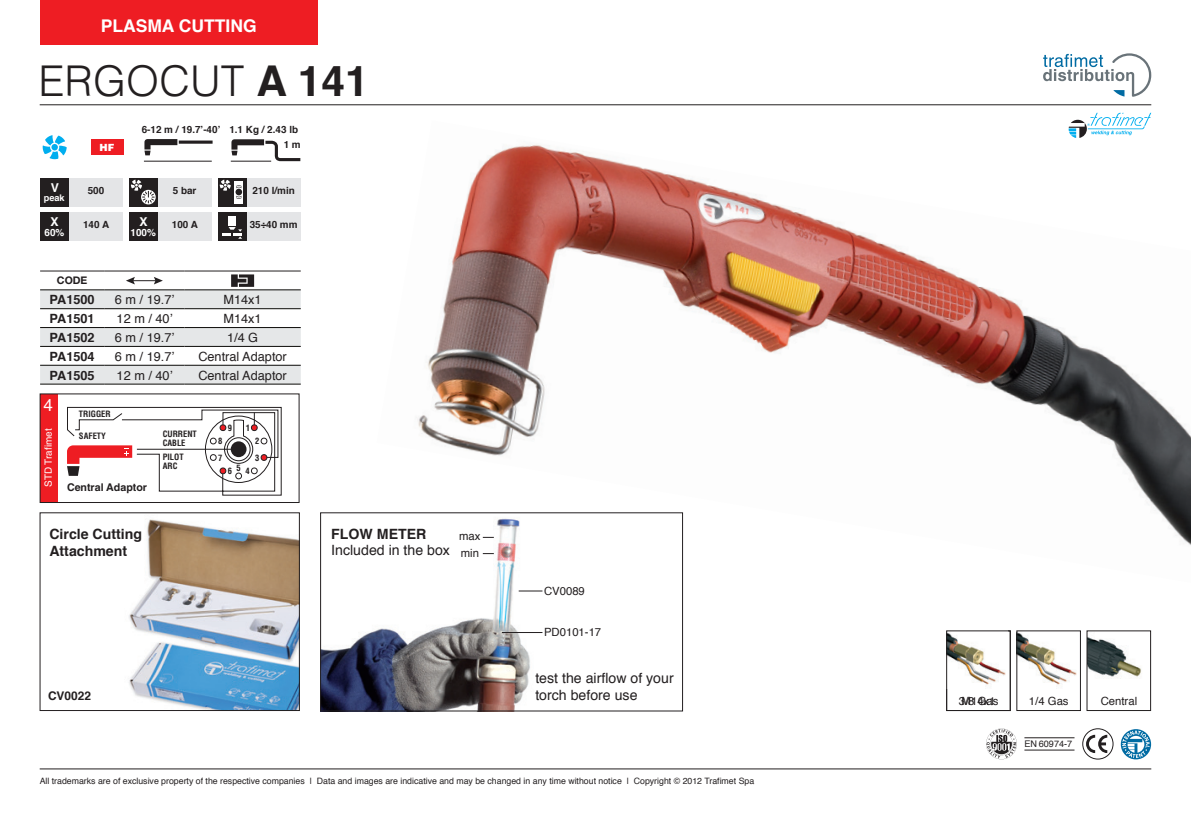
<style>
.page{position:relative;width:1191px;height:819px;background:#fff}
.page>*{position:absolute;margin:0;border:0;box-sizing:border-box;transform-origin:0 0}
.t1{font:300 42.35px "Helvetica";letter-spacing:.005em;color:#231f20}
.t2{font:700 17.5px "Helvetica";color:#fff}
.t3{font:16.97px "Helvetica";color:#fff}
.t4{font:14.17px/17px "Helvetica";color:#231f20}
.t5{font:700 14.17px/17px "Helvetica";color:#231f20}
.t6{font:12.78px "Helvetica";color:#231f20}
.t7{font:700 12.78px "Helvetica";color:#231f20}
.t8{font:700 12.25px "Helvetica";color:#fff}
.t9{font:700 11.9px "Helvetica";color:#231f20}
.t10{font:11.38px/16.8px "Helvetica";color:#231f20}
.t11{font:700 10.67px "Helvetica";color:#231f20}
.t12{font:700 10.5px "Helvetica Neue LT Std";color:#231f20}
.t13{font:700 9.97px "Helvetica";color:#231f20}
.t14{font:9.97px "Helvetica";color:#fff}
.t15{font:700 9.97px "Helvetica";color:#fff}
.t16{font:900 9.97px "Helvetica";color:#fff}
.t17{font:9.1px "Helvetica";color:#231f20}
.t18{font:700 9.1px "Helvetica";color:#fff}
.t19{font:8.75px "Helvetica";color:#231f20}
.t20{font:700 condensed 8.58px/8.6px "Helvetica";color:#231f20}
.s1{font-weight:700}
</style>
<div class="page">
<img style="left:129px;top:519px;width:169px;height:189px">
<img style="left:322px;top:582px;width:221px;height:127px">
<div style="left:320px;top:512px;width:363px;height:199px;border:1px solid #231f20"></div>
<svg style="left:519px;top:590px;width:23px;height:1px"></svg>
<hr style="left:502px;top:632px;width:40px;height:1px;background:#231f20">
<img style="left:1088px;top:637px;width:53px;height:42px">
<img style="left:1018px;top:632px;width:59px;height:53px">
<img style="left:948px;top:633px;width:58px;height:52px">
<hr style="left:40px;top:270px;width:64px;height:1px;background:#231f20">
<hr style="left:104px;top:270px;width:80px;height:1px;background:#231f20">
<hr style="left:184px;top:270px;width:117px;height:1px;background:#231f20">
<img style="left:376px;top:144px;width:815px;height:438px">
<div style="left:946px;top:630px;width:64px;height:80px;border:1px solid #231f20"></div>
<svg style="left:67px;top:406px;width:215px;height:90px"></svg>
<div style="left:40px;top:394px;width:18px;height:108px;background:#ee1d23"></div>
<div style="left:40px;top:393px;width:259px;height:110px;border:1px solid #231f20"></div>
<svg style="left:40px;top:274px;width:261px;height:110px"></svg>
<hr style="left:40px;top:289px;width:64px;height:1px;background:#0b0a08">
<hr style="left:104px;top:289px;width:80px;height:1px;background:#0b0a08">
<hr style="left:184px;top:289px;width:117px;height:1px;background:#0b0a08">
<hr style="left:40px;top:308px;width:64px;height:1px;background:#0b0a08">
<hr style="left:104px;top:308px;width:80px;height:1px;background:#0b0a08">
<hr style="left:184px;top:308px;width:117px;height:1px;background:#0b0a08">
<hr style="left:40px;top:327px;width:64px;height:1px;background:#0b0a08">
<hr style="left:104px;top:327px;width:80px;height:1px;background:#0b0a08">
<hr style="left:184px;top:327px;width:117px;height:1px;background:#0b0a08">
<hr style="left:40px;top:346px;width:64px;height:1px;background:#0b0a08">
<hr style="left:104px;top:346px;width:80px;height:1px;background:#0b0a08">
<hr style="left:184px;top:346px;width:117px;height:1px;background:#0b0a08">
<hr style="left:40px;top:365px;width:64px;height:1px;background:#0b0a08">
<hr style="left:104px;top:365px;width:80px;height:1px;background:#0b0a08">
<hr style="left:184px;top:365px;width:117px;height:1px;background:#0b0a08">
<hr style="left:40px;top:384px;width:64px;height:1px;background:#0b0a08">
<hr style="left:104px;top:384px;width:80px;height:1px;background:#0b0a08">
<hr style="left:184px;top:384px;width:117px;height:1px;background:#0b0a08">
<div style="left:67px;top:178px;width:56px;height:28px;background:#e4e5e7"></div>
<div style="left:40px;top:178px;width:29px;height:28px;background:#231f20"></div>
<div style="left:67px;top:212px;width:56px;height:29px;background:#e4e5e7"></div>
<div style="left:40px;top:212px;width:29px;height:29px;background:#231f20"></div>
<svg style="left:42px;top:135px;width:25px;height:24px"></svg>
<div style="left:51px;top:144px;width:7px;height:6px;background:#00aeef;border-radius:50%"></div>
<div style="left:156px;top:178px;width:56px;height:28px;background:#e4e5e7"></div>
<div style="left:129px;top:178px;width:29px;height:28px;background:#231f20"></div>
<svg style="left:131px;top:180px;width:24px;height:23px"></svg>
<div style="left:245px;top:178px;width:56px;height:28px;background:#e4e5e7"></div>
<div style="left:218px;top:178px;width:28px;height:28px;background:#231f20"></div>
<div style="left:234px;top:181px;width:9px;height:22px;background:#fff"></div>
<svg style="left:220px;top:180px;width:22px;height:19px"></svg>
<hr style="left:231px;top:161px;width:40px;height:1px;background:#231f20">
<div style="left:156px;top:212px;width:56px;height:29px;background:#e4e5e7"></div>
<div style="left:129px;top:212px;width:29px;height:29px;background:#231f20"></div>
<div style="left:245px;top:212px;width:56px;height:29px;background:#e4e5e7"></div>
<div style="left:218px;top:212px;width:28px;height:29px;background:#231f20"></div>
<div style="left:229px;top:216px;width:7px;height:9px;background:#fff"></div>
<svg style="left:222px;top:227px;width:20px;height:12px"></svg>
<hr style="left:144px;top:161px;width:68px;height:1px;background:#231f20">
<div style="left:91px;top:139px;width:32px;height:16px;background:#ee1d23"></div>
<svg style="left:144px;top:139px;width:33px;height:16px"></svg>
<svg style="left:179px;top:140px;width:34px;height:4px"></svg>
<svg style="left:231px;top:139px;width:69px;height:22px"></svg>
<svg style="left:1043px;top:53px;width:108px;height:44px"></svg>
<hr style="left:40px;top:104px;width:1111px;height:1px;background:#231f20">
<svg style="left:1068px;top:113px;width:83px;height:25px"></svg>
<div style="left:40px;top:0;width:277px;height:45px;background:#ee1d23"></div>
<svg style="left:1024px;top:728px;width:89px;height:31px"></svg>
<svg style="left:986px;top:728px;width:31px;height:31px"></svg>
<svg style="left:1120px;top:729px;width:31px;height:30px"></svg>
<svg style="left:1122px;top:730px;width:27px;height:28px"></svg>
<hr style="left:40px;top:768px;width:1111px;height:1px;background:#231f20">
<h2 class="t2" style="left:101px;top:11px;width:157px">PLASMA CUTTING</h2>
<p class="t1" style="left:39px;top:45px;width:332px">ERGOCUT <span class="s1">A 141</span></p>
<h3 class="t8" style="left:51px;top:178px;width:10px">V</h3>
<h3 class="t8" style="left:51px;top:212px;width:10px">X</h3>
<p class="t18" style="left:44px;top:190px;width:22px">peak</p>
<p class="t15" style="left:44px;top:225px;width:21px">60%</p>
<p class="t16" style="left:100px;top:141px;width:16px">HF</p>
<p class="t13" style="left:88px;top:183px;width:18px">500</p>
<p class="t13" style="left:83px;top:217px;width:28px">140 A</p>
<p class="t12" style="left:57px;top:274px;width:32px">CODE</p>
<p class="t13" style="left:142px;top:121px;width:80px">6-12 m / 19.7’-40’</p>
<p class="t13" style="left:229px;top:121px;width:70px">1.1 Kg / 2.43 lb</p>
<p class="t13" style="left:284px;top:137px;width:19px">1 m</p>
<p class="t13" style="left:173px;top:183px;width:25px">5 bar</p>
<p class="t13" style="left:252px;top:183px;width:44px">210 l/min</p>
<h3 class="t8" style="left:139px;top:212px;width:10px">X</h3>
<p class="t13" style="left:172px;top:217px;width:28px">100 A</p>
<p class="t15" style="left:131px;top:225px;width:27px">100%</p>
<p class="t13" style="left:250px;top:217px;width:49px">35÷40 mm</p>
<p class="t7" style="left:50px;top:289px;width:47px">PA1500</p>
<p class="t6" style="left:115px;top:290px;width:61px">6 m / 19.7’</p>
<p class="t6" style="left:223px;top:290px;width:40px">M14x1</p>
<p class="t7" style="left:50px;top:308px;width:47px">PA1501</p>
<p class="t6" style="left:117px;top:309px;width:57px">12 m / 40’</p>
<p class="t6" style="left:223px;top:309px;width:40px">M14x1</p>
<p class="t7" style="left:50px;top:327px;width:47px">PA1502</p>
<p class="t6" style="left:115px;top:327px;width:61px">6 m / 19.7’</p>
<p class="t6" style="left:227px;top:327px;width:33px">1/4 G</p>
<p class="t7" style="left:50px;top:346px;width:47px">PA1504</p>
<p class="t6" style="left:115px;top:346px;width:61px">6 m / 19.7’</p>
<p class="t6" style="left:198px;top:346px;width:90px">Central Adaptor</p>
<p class="t7" style="left:50px;top:365px;width:47px">PA1505</p>
<p class="t6" style="left:117px;top:365px;width:57px">12 m / 40’</p>
<p class="t6" style="left:198px;top:365px;width:90px">Central Adaptor</p>
<p class="t3" style="left:43px;top:395px;width:11px">4</p>
<p class="t14" style="left:43px;top:487px;width:60px;rotate:-90deg">STD Trafimet</p>
<p class="t20" style="left:79px;top:409px;width:33px">TRIGGER</p>
<p class="t20" style="left:79px;top:431px;width:28px">SAFETY</p>
<p class="t11" style="left:67px;top:481px;width:81px">Central Adaptor</p>
<p class="t20" style="left:163px;top:430px;width:36px">CURRENT<br>CABLE</p>
<p class="t20" style="left:163px;top:453px;width:22px">PILOT<br>ARC</p>
<p class="t20" style="left:228px;top:423px;width:6px">9</p>
<p class="t20" style="left:218px;top:437px;width:6px">8</p>
<p class="t20" style="left:218px;top:453px;width:6px">7</p>
<p class="t20" style="left:246px;top:423px;width:6px">1</p>
<p class="t20" style="left:255px;top:433px;width:6px;line-height:16.4px">2<br>3</p>
<p class="t20" style="left:236px;top:464px;width:6px">5</p>
<p class="t20" style="left:228px;top:466px;width:6px">6</p>
<p class="t20" style="left:245px;top:466px;width:6px">4</p>
<h3 class="t5" style="left:49px;top:525px;width:94px">Circle Cutting<br>Attachment</h3>
<h3 class="t10" style="left:459px;top:528px;width:23px">max min</h3>
<h3 class="t5" style="left:331px;top:525px;width:97px">FLOW METER</h3>
<h3 class="t4" style="left:331px;top:542px;width:120px">Included in the box</h3>
<p class="t9" style="left:48px;top:686px;width:45px">CV0022</p>
<p class="t10" style="left:544px;top:582px;width:42px">CV0089</p>
<p class="t10" style="left:544px;top:624px;width:59px">PD0101-17</p>
<h3 class="t4" style="left:535px;top:670px;width:140px">test the airflow of your torch before use</h3>
<p class="t19" style="left:40px;top:774px;width:716px">All trademarks are of exclusive property of the respective companies | Data and images are indicative and may be changed in any time without notice | Copyright © 2012 Trafimet Spa</p>
<h3 class="t10" style="left:958px;top:692px;width:41px">3/8 Gas</h3>
<h3 class="t10" style="left:1029px;top:692px;width:41px">1/4 Gas</h3>
<h3 class="t10" style="left:1100px;top:692px;width:38px">Central</h3>
<p class="t10" style="left:961px;top:692px;width:35px">M14x1</p>
<p class="t17" style="left:1024px;top:737px;width:49px">EN 60974-7</p>
</div>
